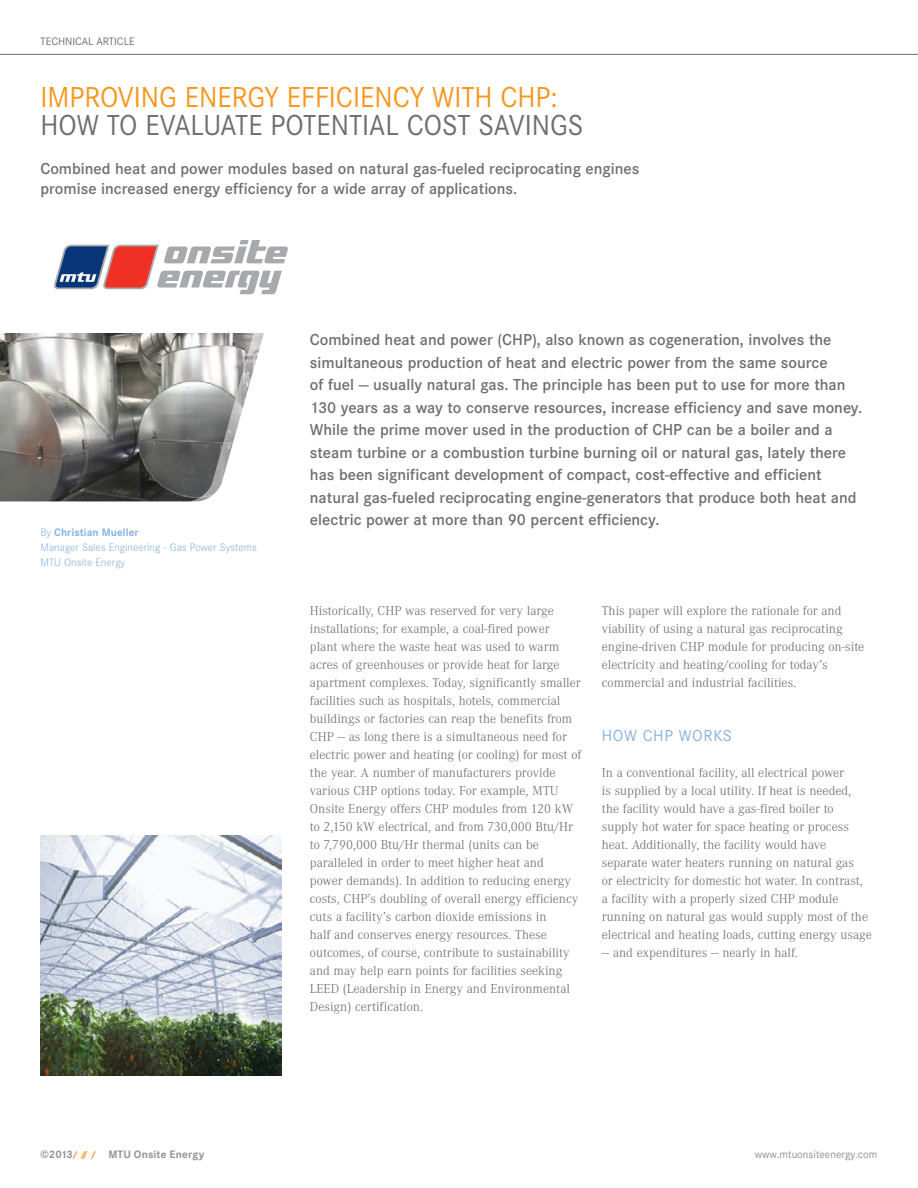
<style>
.page{position:relative;width:918px;height:1188px;background:#fff}
.page>*{position:absolute;margin:0;border:0;box-sizing:border-box;transform-origin:0 0}
.t1{font:30px "Corporate S";color:#f8971d;scale:.95 1}
.t2{font:30px "Corporate S";color:#6d6e71;scale:.95 1}
.t3{font:600 16.5px/22.5px "Corporate S";color:#6d6e71}
.t4{font:16.5px "Corporate S";color:#88b2df}
.t5{font:300 13.5px/18px "Corporate A";color:#6d6e71}
.t6{font:300 11.25px/15px "Corporate S";color:#88b2df}
.t7{font:700 11.25px "Corporate S";letter-spacing:.015em;color:#8f9194}
.t8{font:11.25px "Corporate S";color:#8f9194}
.t9{font:11.25px "Corporate S";color:#6d6e71}
.s1{font-weight:700}
.s2{font-weight:800;font-size:8.7px;color:#f8982f}
</style>
<div class="page">
<svg style="left:54px;top:240px;width:234px;height:54px"></svg>
<hr style="left:0;top:54px;width:918px;height:1px;background:#6d6e71">
<img style="left:254px;top:333px;width:10px;height:34px">
<img style="left:0;top:333px;width:254px;height:168px">
<img style="left:40px;top:835px;width:241px;height:241px">
<p class="t9" style="left:40px;top:35px;width:8px">TECHN</p>
<p class="t9" style="left:72px;top:35px;width:10px">ICAL</p>
<p class="t9" style="left:96px;top:35px;width:28px">ARTICLE</p>
<h1 class="t1" style="left:40px;top:80px;width:546px">IMPROVI NG ENERGY EFFICI ENCY WITH CHP:</h1>
<h1 class="t2" style="left:40px;top:108px;width:573px">H OW TO EVALUATE POTENTIAL COST SAVI NGS</h1>
<p class="t3" style="left:40px;top:159px;width:601px;line-height:19.5px">Combined heat and power modules based on natural gas-fueled reciprocating engines promise increased energy efficiency for a wide array of applications.</p>
<p class="t6" style="left:40px;top:525px;width:218px">By <span class="s1">Christian Mueller<br></span>Manager Sales Engineering - Gas Power Systems<br>MTU Onsite Energy</p>
<p class="t3" style="left:310px;top:329px;width:554px">Combined heat and power (CHP), also known as cogeneration, involves the simultaneous production of heat and electric power from the same source<br>of fuel — usually natural gas. The principle has been put to use for more than 130 years as a way to conserve resources, increase efficiency and save money.<br>While the prime mover used in the production of CHP can be a boiler and a steam turbine or a combustion turbine burning oil or natural gas, lately there has been significant development of compact, cost-effective and efficient natural gas-fueled reciprocating engine-generators that produce both heat and electric power at more than 90 percent efficiency.</p>
<p class="t5" style="left:310px;top:602px;width:273px">Historically, CHP was reserved for very large installations; for example, a coal-fired power<br>plant where the waste heat was used to warm acres of greenhouses or provide heat for large apartment complexes. Today, significantly smaller facilities such as hospitals, hotels, commercial buildings or factories can reap the benefits from CHP — as long there is a simultaneous need for electric power and heating (or cooling) for most of the year. A number of manufacturers provide various CHP options today. For example, MTU Onsite Energy offers CHP modules from 120 kW to 2,150 kW electrical, and from 730,000 Btu/Hr to 7,790,000 Btu/Hr thermal (units can be paralleled in order to meet higher heat and<br>power demands). In addition to reducing energy costs, CHP’s doubling of overall energy efficiency cuts a facility’s carbon dioxide emissions in<br>half and conserves energy resources. These outcomes, of course, contribute to sustainability and may help earn points for facilities seeking LEED (Leadership in Energy and Environmental Design) certification.</p>
<p class="t5" style="left:602px;top:602px;width:264px">This paper will explore the rationale for and viability of using a natural gas reciprocating engine-driven CHP module for producing on-site electricity and heating/cooling for today’s commercial and industrial facilities.</p>
<p class="t4" style="left:602px;top:726px;width:52px">HOW CHP</p>
<p class="t4" style="left:679px;top:726px;width:55px">WORKS</p>
<p class="t5" style="left:602px;top:764px;width:272px">In a conventional facility, all electrical power<br>is supplied by a local utility. If heat is needed, the facility would have a gas-fired boiler to supply hot water for space heating or process heat. Additionally, the facility would have separate water heaters running on natural gas<br>or electricity for domestic hot water. In contrast, a facility with a properly sized CHP module running on natural gas would supply most of the electrical and heating loads, cutting energy usage</p>
<p class="t5" style="left:602px;top:944px;width:198px">— and expenditures — nearly in half.</p>
<p class="t7" style="left:40px;top:1148px;width:165px">©2013<span class="s2">/ // /</span> MTU Onsite Energy</p>
<p class="t8" style="left:755px;top:1148px;width:124px">WWW.MTUONSITEENERGY.COM</p>
</div>
